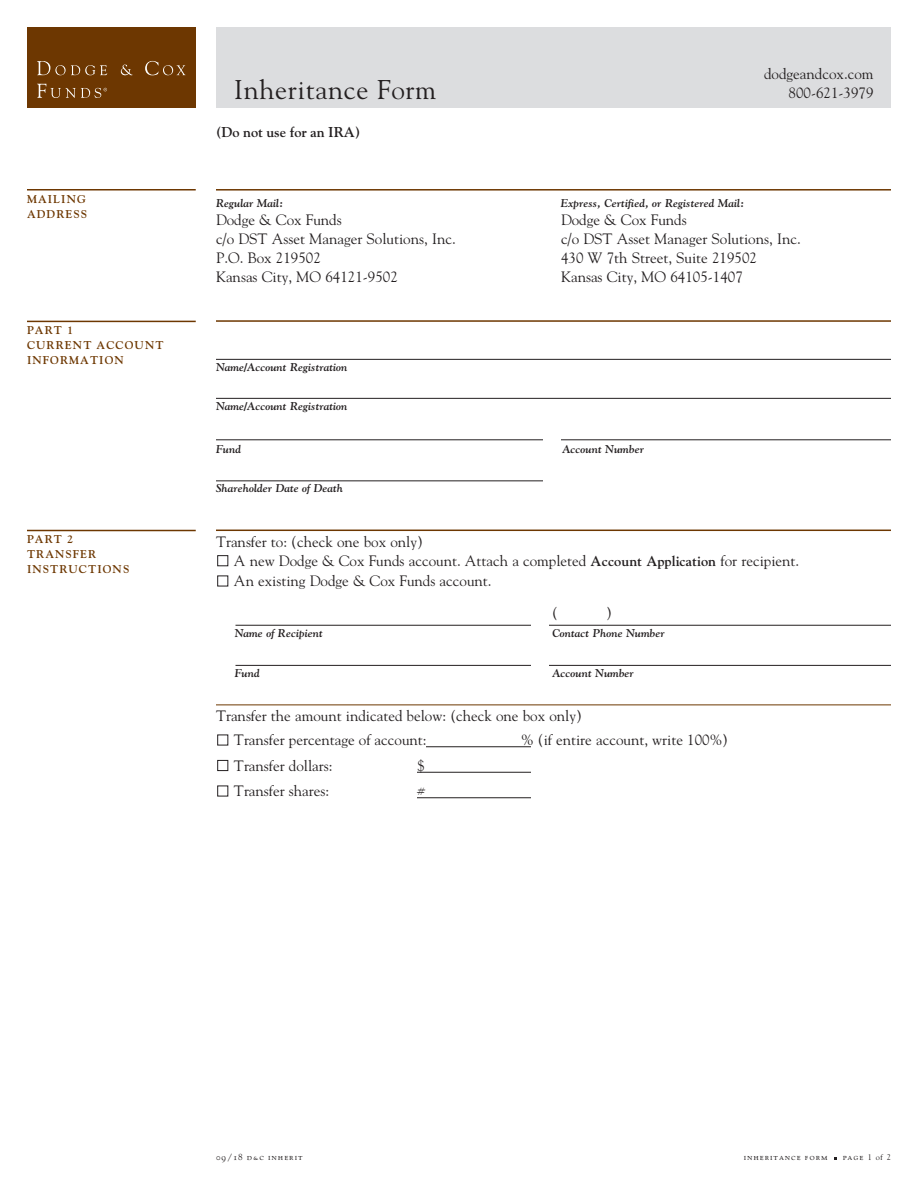
<style>
.page{position:relative;width:918px;height:1188px;background:#fff}
.page>*{position:absolute;margin:0;border:0;box-sizing:border-box;transform-origin:0 0}
.t1{font:27px "Goudy Std";letter-spacing:.025em;color:#231f20}
.t2{font:15px/18.8px "Goudy Std";color:#231f20}
.t3{font:700 14.25px "Goudy Std";letter-spacing:-.005em;color:#231f20}
.t4{font:italic 700 11.25px "Goudy Std";color:#231f20}
.t5{font:700 11.25px/15px "Goudy Std";letter-spacing:.095em;color:#6d3701}
.t6{font:9px "LTC Goudy Oldstyle Small Caps";letter-spacing:.1em;color:#231f20}
.t7{font:7.5px "Goudy Std";color:#231f20}
.s1{font-weight:700;font-size:14.25px}
.s2{font-size:7.5px}
.s3{font-family:"Goudy Std";font-size:8.25px}
</style>
<div class="page">
<div style="left:216px;top:27px;width:675px;height:81px;background:#dcdddf"></div>
<div style="left:27px;top:27px;width:169px;height:81px;background:#6d3701"></div>
<hr style="left:216px;top:189px;width:675px;height:2px;background:#6d3701">
<hr style="left:216px;top:320px;width:675px;height:2px;background:#6d3701">
<hr style="left:216px;top:359px;width:675px;height:1px;background:#231f20">
<hr style="left:216px;top:398px;width:675px;height:1px;background:#231f20">
<hr style="left:216px;top:440px;width:675px;height:1px;background:#231f20">
<hr style="left:216px;top:481px;width:675px;height:1px;background:#231f20">
<hr style="left:216px;top:530px;width:675px;height:1px;background:#6d3701">
<hr style="left:236px;top:625px;width:655px;height:1px;background:#231f20">
<hr style="left:236px;top:665px;width:655px;height:1px;background:#231f20">
<hr style="left:216px;top:705px;width:675px;height:1px;background:#6d3701">
<hr style="left:426px;top:746px;width:105px;height:1px;background:#231f20">
<hr style="left:417px;top:772px;width:114px;height:1px;background:#231f20">
<hr style="left:417px;top:797px;width:114px;height:1px;background:#231f20">
<div style="left:218px;top:555px;width:10px;height:11px;border:1px solid #231f20"></div>
<div style="left:218px;top:760px;width:10px;height:11px;border:1px solid #231f20"></div>
<hr style="left:27px;top:189px;width:169px;height:2px;background:#6d3701">
<hr style="left:27px;top:321px;width:169px;height:1px;background:#6d3701">
<hr style="left:27px;top:530px;width:169px;height:1px;background:#6d3701">
<div style="left:543px;top:474px;width:353px;height:17px;background:#fff"></div>
<div style="left:543px;top:430px;width:18px;height:17px;background:#fff"></div>
<div style="left:531px;top:655px;width:18px;height:17px;background:#fff"></div>
<svg style="left:37px;top:61px;width:70px;height:14px"></svg>
<svg style="left:121px;top:65px;width:12px;height:10px"></svg>
<svg style="left:145px;top:61px;width:40px;height:14px"></svg>
<svg style="left:37px;top:84px;width:70px;height:14px"></svg>
<div style="left:531px;top:618px;width:18px;height:17px;background:#fff"></div>
<p class="t5" style="left:27px;top:192px;width:62px">MAILING<br>ADDRESS</p>
<p class="t5" style="left:27px;top:324px;width:138px">PART 1<br>CURRENT ACCOUNT<br>INFORMATION</p>
<p class="t5" style="left:27px;top:533px;width:104px">PART 2<br>TRANSFER<br>INSTRUCTIONS</p>
<h1 class="t1" style="left:234px;top:78px;width:204px">Inheritance Form</h1>
<p class="t3" style="left:216px;top:126px;width:146px">(Do not use for an IRA)</p>
<p class="t2" style="left:764px;top:66px;width:111px;text-align:right">dodgeandcox.com<br>800-621-3979</p>
<p class="t7" style="left:867px;top:88px;width:7px">®</p>
<p class="t4" style="left:216px;top:199px;width:69px">Regular Mail:</p>
<p class="t4" style="left:561px;top:199px;width:185px">Express, Certified, or Registered Mail:</p>
<p class="t2" style="left:216px;top:212px;width:127px">Dodge &amp; Cox Funds</p>
<p class="t2" style="left:561px;top:212px;width:127px">Dodge &amp; Cox Funds</p>
<p class="t2" style="left:216px;top:231px;width:241px">c/o DST Asset Manager Solutions, Inc.</p>
<p class="t2" style="left:561px;top:231px;width:241px">c/o DST Asset Manager Solutions, Inc.</p>
<p class="t2" style="left:216px;top:250px;width:106px">P.O. Box 219502</p>
<p class="t2" style="left:561px;top:250px;width:198px">430 W 7th Street, Suite 219502</p>
<p class="t2" style="left:216px;top:268px;width:183px">Kansas City, MO 64121-9502</p>
<p class="t2" style="left:561px;top:268px;width:183px">Kansas City, MO 64105-1407</p>
<p class="t4" style="left:216px;top:363px;width:133px">Name/Account Registration</p>
<p class="t4" style="left:216px;top:402px;width:133px">Name/Account Registration</p>
<p class="t4" style="left:216px;top:445px;width:27px">Fund</p>
<p class="t4" style="left:562px;top:445px;width:83px">Account Number</p>
<p class="t4" style="left:216px;top:484px;width:129px">Shareholder Date of Death</p>
<p class="t2" style="left:234px;top:534px;width:567px;text-indent:-18px">Transfer to: (check one box only)<br>A new Dodge &amp; Cox Funds account. Attach a completed <span class="s1">Account Application</span> for recipient.</p>
<p class="t2" style="left:234px;top:573px;width:259px">An existing Dodge &amp; Cox Funds account.</p>
<p class="t4" style="left:235px;top:629px;width:90px">Name of Recipient</p>
<p class="t4" style="left:552px;top:629px;width:114px">Contact Phone Number</p>
<p class="t4" style="left:235px;top:669px;width:27px">Fund</p>
<p class="t4" style="left:552px;top:669px;width:83px">Account Number</p>
<p class="t2" style="left:234px;top:705px;width:349px;line-height:24px;text-indent:-18px">Transfer the amount indicated below: (check one box only)<br>Transfer percentage of account:</p>
<p class="t2" style="left:552px;top:605px;width:7px">(</p>
<p class="t2" style="left:606px;top:605px;width:7px">)</p>
<p class="t2" style="left:521px;top:732px;width:208px">% (if entire account, write 100%)</p>
<p class="t2" style="left:234px;top:757px;width:100px">Transfer dollars:</p>
<p class="t2" style="left:417px;top:757px;width:9px">$</p>
<p class="t2" style="left:234px;top:783px;width:97px">Transfer shares:</p>
<p class="t2" style="left:417px;top:783px;width:9px">#</p>
<p class="t6" style="left:216px;top:1152px;width:88px">09/18 d<span class="s2">&amp;</span>c inherit</p>
<p class="t6" style="left:744px;top:1152px;width:85px">inheritance form</p>
<p class="t6" style="left:843px;top:1152px;width:50px">page <span class="s3">1 of 2</span></p>
</div>
